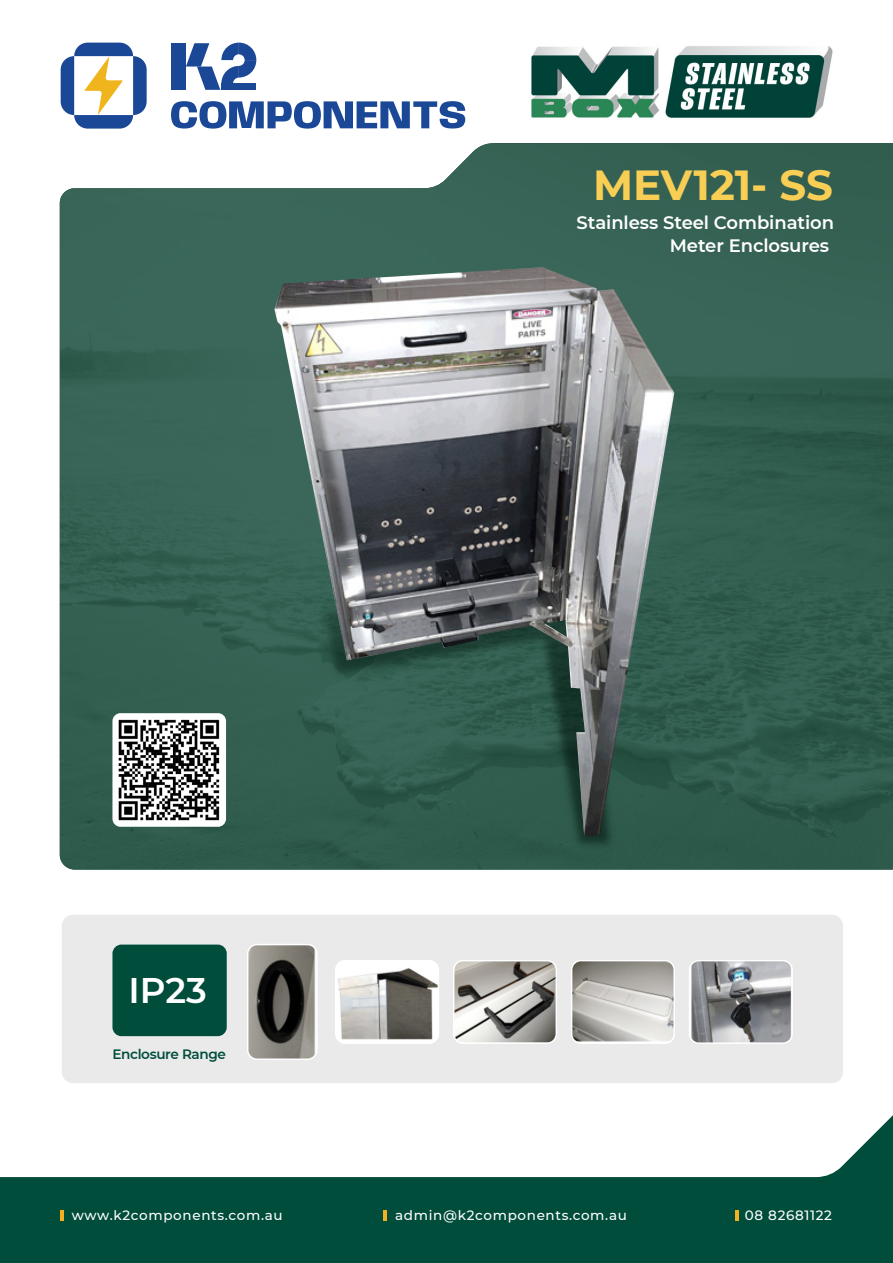
<style>
.page{position:relative;width:893px;height:1263px;background:#fff}
.page>*{position:absolute;margin:0;border:0;box-sizing:border-box;transform-origin:0 0}
.t1{font:700 42px "Montserrat";color:#f9ce55}
.t2{font:600 35.55px "Montserrat";color:#fff}
.t3{font:600 18px/22.5px "Montserrat";letter-spacing:-.005em;color:#fff;text-align:right}
.t4{font:600 13.65px "Montserrat";letter-spacing:-.025em;color:#004d3c}
.t5{font:500 13.5px "Montserrat";letter-spacing:.05em;color:#fff}
</style>
<div class="page">
<img style="left:60px;top:144px;width:833px;height:725px">
<div style="left:62px;top:915px;width:781px;height:168px;background:#eaeaea;border-radius:11px"></div>
<svg style="left:0;top:1115px;width:893px;height:148px;fill:#004d3c"></svg>
<svg style="left:735px;top:1210px;width:3px;height:10px"></svg>
<hr style="left:383px;top:1210px;width:4px;height:10px;background:#f5b022">
<hr style="left:60px;top:1210px;width:4px;height:10px;background:#f5b022">
<div style="left:171px;top:43px;width:15px;height:24px;background:#1a4796"></div>
<div style="left:171px;top:67px;width:15px;height:23px;background:#1a4796"></div>
<svg style="left:186px;top:43px;width:70px;height:47px"></svg>
<div style="left:221px;top:83px;width:35px;height:7px;background:#1a4796"></div>
<svg style="left:171px;top:101px;width:294px;height:28px"></svg>
<svg style="left:61px;top:43px;width:86px;height:86px"></svg>
<div style="left:112px;top:713px;width:114px;height:114px;background:#fff;border-radius:8px"></div>
<img style="left:118px;top:719px;width:102px;height:102px">
<img style="left:531px;top:46px;width:302px;height:72px">
<div style="left:112px;top:944px;width:115px;height:92px;background:#004d3c;border-radius:9px"></div>
<img style="left:269px;top:522px;width:394px;height:348px">
<img style="left:274px;top:267px;width:400px;height:569px">
<img style="left:250px;top:947px;width:65px;height:110px">
<div style="left:247px;top:944px;width:71px;height:116px;border:2px solid #fff;border-radius:9px"></div>
<img style="left:338px;top:963px;width:98px;height:78px">
<div style="left:335px;top:960px;width:104px;height:84px;border:2px solid #fff;border-radius:9px"></div>
<img style="left:456px;top:963px;width:98px;height:78px">
<div style="left:453px;top:960px;width:104px;height:84px;border:2px solid #fff;border-radius:9px"></div>
<img style="left:574px;top:963px;width:98px;height:78px">
<div style="left:571px;top:960px;width:104px;height:84px;border:2px solid #fff;border-radius:9px"></div>
<img style="left:692px;top:963px;width:98px;height:78px">
<div style="left:689px;top:960px;width:104px;height:84px;border:2px solid #fff;border-radius:9px"></div>
<h1 class="t1" style="left:593px;top:155px;width:241px">MEV121- SS</h1>
<h2 class="t2" style="left:128px;top:965px;width:80px">IP23</h2>
<p class="t4" style="left:112px;top:1044px;width:115px">Enclosure Range</p>
<h3 class="t3" style="left:577px;top:211px;width:259px">Stainless Steel Combination<br>Meter Enclosures</h3>
<p class="t5" style="left:72px;top:1206px;width:212px">www.k2components.com.au</p>
<p class="t5" style="left:395px;top:1206px;width:233px">admin@k2components.com.au</p>
<p class="t5" style="left:745px;top:1206px;width:88px">08 82681122</p>
</div>
